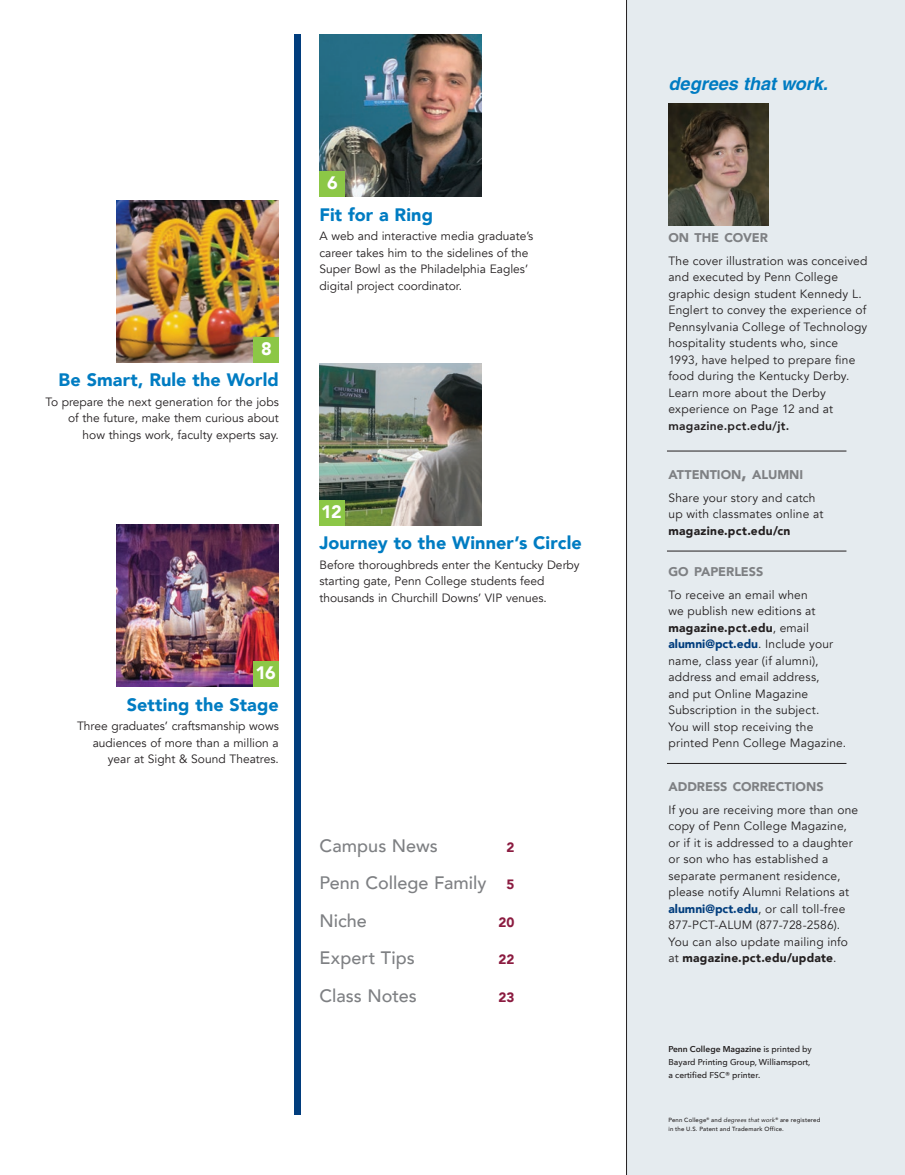
<style>
.page{position:relative;width:905px;height:1175px;background:#fff}
.page>*{position:absolute;margin:0;border:0;box-sizing:border-box;transform-origin:0 0}
.t1{font:900 18px "Avenir";letter-spacing:.005em;color:#007cc2}
.t2{font:500 18px/37.5px "Avenir";color:#7e8083}
.t3{font:italic 700 18px "Helvetica";color:#007cc2}
.t4{font:900 18px "Avenir";color:#fff}
.t5{font:900 13.5px "Avenir";color:#8b1b40}
.t6{font:900 12.6px "Avenir";color:#7e8083}
.t7{font:12px/16.5px "Avenir";letter-spacing:.01em;color:#231f20}
.t8{font:800 12px "Avenir";letter-spacing:.02em;color:#231f20}
.t9{font:900 12px "Avenir";letter-spacing:.025em;color:#231f20}
.t10{font:500 8.55px/12.8px "Avenir Next";color:#231f20}
.t11{font:500 6px/9px "Avenir";letter-spacing:.03em;color:#231f20}
.s1{font-weight:900;font-size:13.5px;color:#8b1b40}
.s2{font-size:18px}
.s3{font-weight:900}
.s4{font-weight:900;color:#013d7d}
.s5{font-weight:600}
.s6{font-weight:400;font-style:italic}
</style>
<div class="page">
<div style="left:626px;top:0;width:278px;height:1174px;background:#e5ebef"></div>
<hr style="left:667px;top:551px;width:179px;height:1px;background:#231f20">
<hr style="left:667px;top:451px;width:179px;height:1px;background:#231f20">
<hr style="left:667px;top:763px;width:179px;height:1px;background:#231f20">
<div style="left:294px;top:34px;width:7px;height:1080px;background:#013d7d"></div>
<img style="left:319px;top:363px;width:162px;height:162px">
<div style="left:319px;top:500px;width:26px;height:25px;background:#8cc746"></div>
<img style="left:117px;top:200px;width:162px;height:162px">
<div style="left:253px;top:337px;width:26px;height:25px;background:#8cc746"></div>
<img style="left:319px;top:34px;width:162px;height:162px">
<div style="left:319px;top:171px;width:26px;height:25px;background:#8cc746"></div>
<img style="left:117px;top:524px;width:162px;height:162px">
<div style="left:253px;top:661px;width:26px;height:25px;background:#8cc746"></div>
<img style="left:668px;top:103px;width:100px;height:122px">
<h1 class="t4" style="left:261px;top:333px;width:12px">8</h1>
<h1 class="t1" style="left:59px;top:365px;width:222px">Be Smart, Rule the World</h1>
<p class="t7" style="left:45px;top:394px;width:235px;text-align:right">To prepare the next generation for the jobs of the future, make them curious about how things work, faculty experts say.</p>
<h1 class="t4" style="left:255px;top:657px;width:22px">16</h1>
<h1 class="t1" style="left:127px;top:689px;width:153px">Setting the Stage</h1>
<p class="t7" style="left:77px;top:718px;width:203px;text-align:right">Three graduates’ craftsmanship wows audiences of more than a million a year at Sight &amp; Sound Theatres.</p>
<h1 class="t4" style="left:327px;top:167px;width:12px">6</h1>
<h1 class="t1" style="left:319px;top:199px;width:115px">Fit for a Ring</h1>
<p class="t7" style="left:319px;top:228px;width:215px">A web and interactive media graduate’s career takes him to the sidelines of the Super Bowl as the Philadelphia Eagles’ digital project coordinator.</p>
<h1 class="t4" style="left:321px;top:496px;width:22px">12</h1>
<h1 class="t1" style="left:319px;top:527px;width:264px">Journey to the Winner’s Circle</h1>
<p class="t7" style="left:319px;top:556px;width:262px">Before thoroughbreds enter the Kentucky Derby starting gate, Penn College students feed thousands in Churchill Downs’ VIP venues.</p>
<h1 class="t2" style="left:319px;top:825px;width:120px">Campus News</h1>
<p class="t5" style="left:506px;top:835px;width:9px">2</p>
<h1 class="t2" style="left:319px;top:863px;width:197px">Penn College Family <span class="s1">5<br></span>Niche</h1>
<p class="t5" style="left:498px;top:910px;width:18px">20</p>
<h1 class="t2" style="left:319px;top:938px;width:97px">Expert Tips</h1>
<p class="t5" style="left:498px;top:947px;width:18px">22</p>
<h1 class="t2" style="left:319px;top:975px;width:99px">Class Notes</h1>
<p class="t5" style="left:498px;top:985px;width:18px">23</p>
<h1 class="t3" style="left:668px;top:72px;width:161px">degrees that work.</h1>
<p class="t6" style="left:668px;top:227px;width:101px">ON THE COVER</p>
<p class="t7" style="left:668px;top:253px;width:201px">The cover illustration was conceived and executed by Penn College graphic design student Kennedy L.<br>Englert to convey the experience of<br>Pennsylvania College of Technology hospitality students who, since<br>1993, have helped to prepare fine food during the Kentucky Derby.<br>Learn more about the Derby experience on Page 12 and at</p>
<p class="t8" style="left:668px;top:416px;width:122px">magazine.pct.edu/jt.</p>
<p class="t6" style="left:668px;top:464px;width:136px">ATTENTION<span class="s2">,</span> ALUMNI</p>
<p class="t7" style="left:668px;top:489px;width:156px">Share your story and catch up with classmates online at</p>
<p class="t9" style="left:668px;top:520px;width:123px">magazine.pct.edu/cn</p>
<p class="t6" style="left:668px;top:561px;width:96px">GO PAPERLESS</p>
<p class="t7" style="left:668px;top:586px;width:179px">To receive an email when<br>we publish new editions at <span class="s3">magazine.pct.edu</span>, email <span class="s4">alumni@pct.edu</span>. Include your name, class year (if alumni), address and email address,<br>and put Online Magazine<br>Subscription in the subject.<br>You will stop receiving the printed Penn College Magazine.</p>
<p class="t6" style="left:668px;top:776px;width:157px">ADDRESS CORRECTIONS</p>
<p class="t7" style="left:668px;top:801px;width:191px">If you are receiving more than one copy of Penn College Magazine, or if it is addressed to a daughter or son who has established a separate permanent residence, please notify Alumni Relations at <span class="s4">alumni@pct.edu</span>, or call toll-free<br>877-PCT-ALUM (877-728-2586).<br>You can also update mailing info at <span class="s3">magazine.pct.edu/update</span>.</p>
<p class="t10" style="left:668px;top:1042px;width:145px"><span class="s5">Penn College Magazine</span> is printed by<br>Bayard Printing Group, Williamsport, a certified FSC® printer.</p>
<p class="t11" style="left:668px;top:1114px;width:153px">Penn College<sup>®</sup> and <span class="s6">degrees that work</span> <sup>®</sup> are registered in the U.S. Patent and Trademark Office.</p>
</div>
